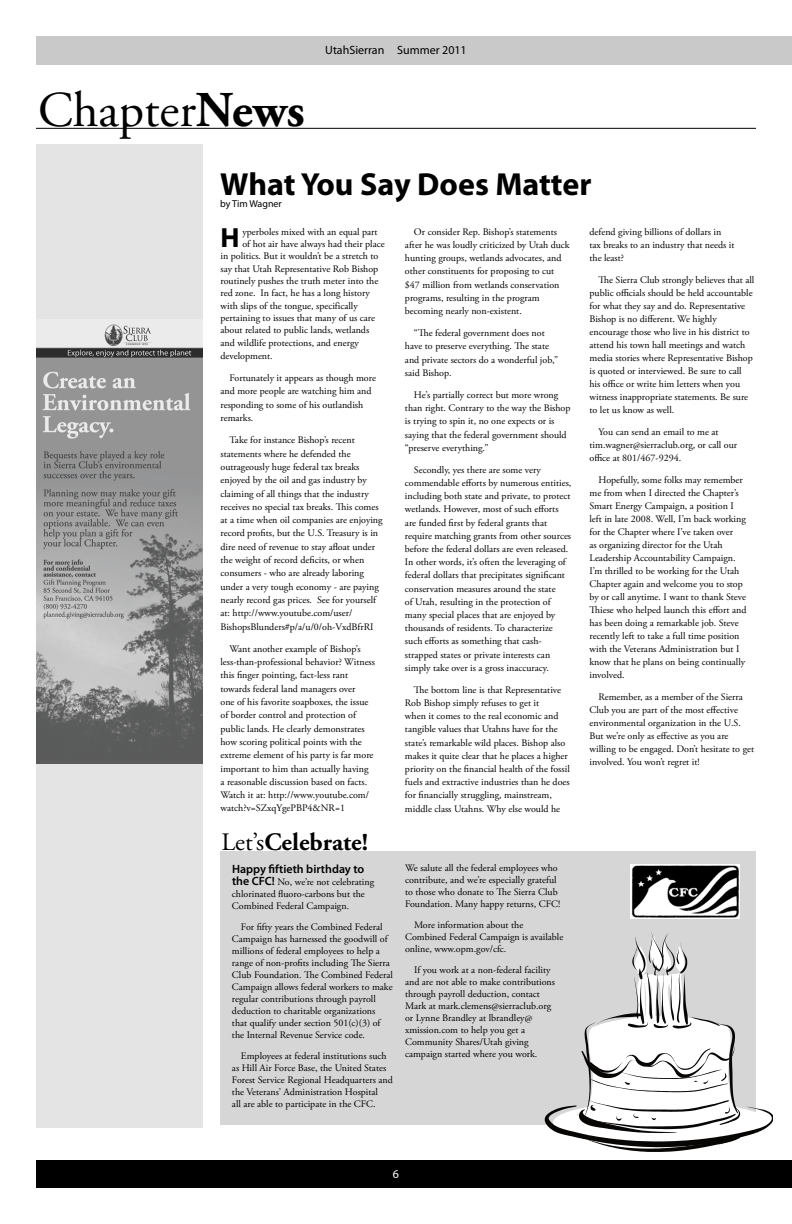
<style>
.page{position:relative;width:792px;height:1224px;background:#fff}
.page>*{position:absolute;margin:0;border:0;box-sizing:border-box;transform-origin:0 0}
.t1{font:50px "Adobe Garamond Pro";color:#000}
.t2{font:700 32px "Myriad Pro";letter-spacing:-.005em;color:#000}
.t3{font:27.8px "Myriad MM SC700 700 600";color:#000}
.t4{font:700 25px "Adobe Garamond Pro";color:#000}
.t5{font:600 12px "Myriad Pro";color:#000}
.t6{font:12px "Myriad Pro";color:#000}
.t7{font:12px "Myriad Pro";color:#fff}
.t8{font:10px/13.2px "Adobe Garamond Pro";color:#000}
.t9{font:10px "Myriad Pro";letter-spacing:-.005em;color:#000}
.s1{font-weight:700}
.s2{font-weight:400}
.s3{font-family:"Myriad Pro";font-weight:600;font-size:12px}
</style>
<div class="page">
<div style="left:220px;top:852px;width:536px;height:273px;background:#d6d6d7"></div>
<hr style="left:36px;top:128px;width:720px;height:1px;background:#000">
<div style="left:36px;top:144px;width:166px;height:983px;background:#e4e4e4"></div>
<img style="left:36px;top:324px;width:166px;height:439px">
<svg style="left:545px;top:933px;width:228px;height:219px"></svg>
<img style="left:630px;top:864px;width:109px;height:54px">
<div style="left:36px;top:1161px;width:756px;height:27px;background:#000"></div>
<div style="left:36px;top:36px;width:756px;height:29px;background:#c9c9ca"></div>
<h1 class="t1" style="left:38px;top:80px;width:268px">Chapter<span class="s1">News</span></h1>
<p class="t6" style="left:325px;top:42px;width:143px">UtahSierran Summer 2011</p>
<h2 class="t2" style="left:220px;top:164px;width:373px">What You Say Does Matter</h2>
<p class="t9" style="left:220px;top:198px;width:63px">by Tim Wagner</p>
<h3 class="t3" style="left:220px;top:224px;width:21px">H</h3>
<p class="t8" style="left:242px;top:225px;width:137px">yperboles mixed with an equal part</p>
<p class="t8" style="left:242px;top:238px;width:144px">of hot air have always had their place</p>
<p class="t8" style="left:220px;top:250px;width:159px">in politics. But it wouldn’t be a stretch to</p>
<p class="t8" style="left:220px;top:262px;width:159px">say that Utah Representative Rob Bishop</p>
<p class="t8" style="left:220px;top:275px;width:159px">routinely pushes the truth meter into the</p>
<p class="t8" style="left:220px;top:287px;width:151px">red zone. In fact, he has a long history</p>
<p class="t8" style="left:220px;top:299px;width:139px">with slips of the tongue, specifically</p>
<p class="t8" style="left:220px;top:312px;width:156px">pertaining to issues that many of us care</p>
<p class="t8" style="left:220px;top:324px;width:150px">about related to public lands, wetlands</p>
<p class="t8" style="left:220px;top:336px;width:140px">and wildlife protections, and energy</p>
<p class="t8" style="left:220px;top:349px;width:54px">development.</p>
<p class="t8" style="left:220px;top:372px;width:157px;text-indent:9px">Fortunately it appears as though more and more people are watching him and responding to some of his outlandish remarks.</p>
<p class="t8" style="left:220px;top:434px;width:164px;text-indent:9px">Take for instance Bishop’s recent statements where he defended the outrageously huge federal tax breaks enjoyed by the oil and gas industry by claiming of all things that the industry receives no special tax breaks. This comes at a time when oil companies are enjoying record profits, but the U.S. Treasury is in dire need of revenue to stay afloat under the weight of record deficits, or when consumers - who are already laboring under a very tough economy - are paying nearly record gas prices. See for yourself at: http://www.youtube.com/user/ BishopsBlunders#p/a/u/0/oh-VxdBfrRI</p>
<p class="t8" style="left:220px;top:642px;width:156px;text-indent:9px">Want another example of Bishop’s less-than-professional behavior? Witness this finger pointing, fact-less rant towards federal land managers over<br>one of his favorite soapboxes, the issue of border control and protection of public lands. He clearly demonstrates how scoring political points with the extreme element of his party is far more important to him than actually having a reasonable discussion based on facts.<br>Watch it at: http://www.youtube.com/ watch?v=SZxqYgePBP4&amp;NR=1</p>
<h3 class="t4" style="left:222px;top:827px;width:148px"><span class="s2">Let’s</span>Celebrate!</h3>
<p class="t5" style="left:232px;top:862px;width:134px">Happy fiftieth birthday to</p>
<p class="t8" style="left:232px;top:876px;width:144px;line-height:12px"><span class="s3">the CFC!</span> No, we’re not celebrating chlorinated fluoro-carbons but the<br>Combined Federal Campaign.</p>
<p class="t8" style="left:232px;top:921px;width:163px;line-height:12px;text-indent:9px">For fifty years the Combined Federal Campaign has harnessed the goodwill of millions of federal employees to help a range of non-profits including The Sierra Club Foundation. The Combined Federal Campaign allows federal workers to make regular contributions through payroll deduction to charitable organizations that qualify under section 501(c)(3) of the Internal Revenue Service code.</p>
<p class="t8" style="left:232px;top:1050px;width:162px;line-height:12px;text-indent:9px">Employees at federal institutions such as Hill Air Force Base, the United States Forest Service Regional Headquarters and the Veterans’ Administration Hospital<br>all are able to participate in the CFC.</p>
<p class="t8" style="left:405px;top:225px;width:166px;text-indent:9px">Or consider Rep. Bishop’s statements after he was loudly criticized by Utah duck hunting groups, wetlands advocates, and other constituents for proposing to cut $47 million from wetlands conservation programs, resulting in the program becoming nearly non-existent.</p>
<p class="t8" style="left:405px;top:327px;width:155px;text-indent:9px">“The federal government does not have to preserve everything. The state and private sectors do a wonderful job,” said Bishop.</p>
<p class="t8" style="left:405px;top:389px;width:167px;text-indent:9px">He’s partially correct but more wrong than right. Contrary to the way the Bishop is trying to spin it, no one expects or is saying that the federal government should “preserve everything.”</p>
<p class="t8" style="left:405px;top:463px;width:168px;text-indent:9px">Secondly, yes there are some very commendable efforts by numerous entities, including both state and private, to protect wetlands. However, most of such efforts are funded first by federal grants that require matching grants from other sources before the federal dollars are even released.<br>In other words, it’s often the leveraging of federal dollars that precipitates significant conservation measures around the state<br>of Utah, resulting in the protection of many special places that are enjoyed by thousands of residents. To characterize such efforts as something that cash&shy;strapped states or private interests can simply take over is a gross inaccuracy.</p>
<p class="t8" style="left:405px;top:684px;width:166px;text-indent:9px">The bottom line is that Representative Rob Bishop simply refuses to get it<br>when it comes to the real economic and tangible values that Utahns have for the state’s remarkable wild places. Bishop also makes it quite clear that he places a higher priority on the financial health of the fossil fuels and extractive industries than he does for financially struggling, mainstream, middle class Utahns. Why else would he</p>
<p class="t8" style="left:405px;top:863px;width:157px;line-height:12px">We salute all the federal employees who contribute, and we’re especially grateful to those who donate to The Sierra Club Foundation. Many happy returns, CFC!</p>
<p class="t8" style="left:405px;top:920px;width:160px;line-height:12px;text-indent:9px">More information about the<br>Combined Federal Campaign is available online, www.opm.gov/cfc.</p>
<p class="t8" style="left:405px;top:965px;width:152px;line-height:12px;text-indent:9px">If you work at a non-federal facility and are not able to make contributions through payroll deduction, contact Mark at mark.clemens@sierraclub.org or Lynne Brandley at lbrandley@ xmission.com to help you get a Community Shares/Utah giving campaign started where you work.</p>
<p class="t8" style="left:589px;top:226px;width:147px">defend giving billions of dollars in tax breaks to an industry that needs it the least?</p>
<p class="t8" style="left:589px;top:274px;width:166px;text-indent:9px">The Sierra Club strongly believes that all public officials should be held accountable for what they say and do. Representative Bishop is no different. We highly encourage those who live in his district to attend his town hall meetings and watch media stories where Representative Bishop is quoted or interviewed. Be sure to call his office or write him letters when you witness inappropriate statements. Be sure to let us know as well.</p>
<p class="t8" style="left:589px;top:426px;width:149px;text-indent:9px">You can send an email to me at tim.wagner@sierraclub.org, or call our office at 801/467-9294.</p>
<p class="t8" style="left:589px;top:474px;width:158px;text-indent:9px">Hopefully, some folks may remember me from when I directed the Chapter’s Smart Energy Campaign, a position I left in late 2008. Well, I’m back working for the Chapter where I’ve taken over<br>as organizing director for the Utah Leadership Accountability Campaign.<br>I’m thrilled to be working for the Utah Chapter again and welcome you to stop by or call anytime. I want to thank Steve Thiese who helped launch this effort and has been doing a remarkable job. Steve recently left to take a full time position with the Veterans Administration but I know that he plans on being continually involved.</p>
<p class="t8" style="left:589px;top:691px;width:166px;text-indent:9px">Remember, as a member of the Sierra Club you are part of the most effective environmental organization in the U.S.<br>But we’re only as effective as you are willing to be engaged. Don’t hesitate to get involved. You won’t regret it!</p>
<p class="t7" style="left:393px;top:1166px;width:8px">6</p>
</div>
